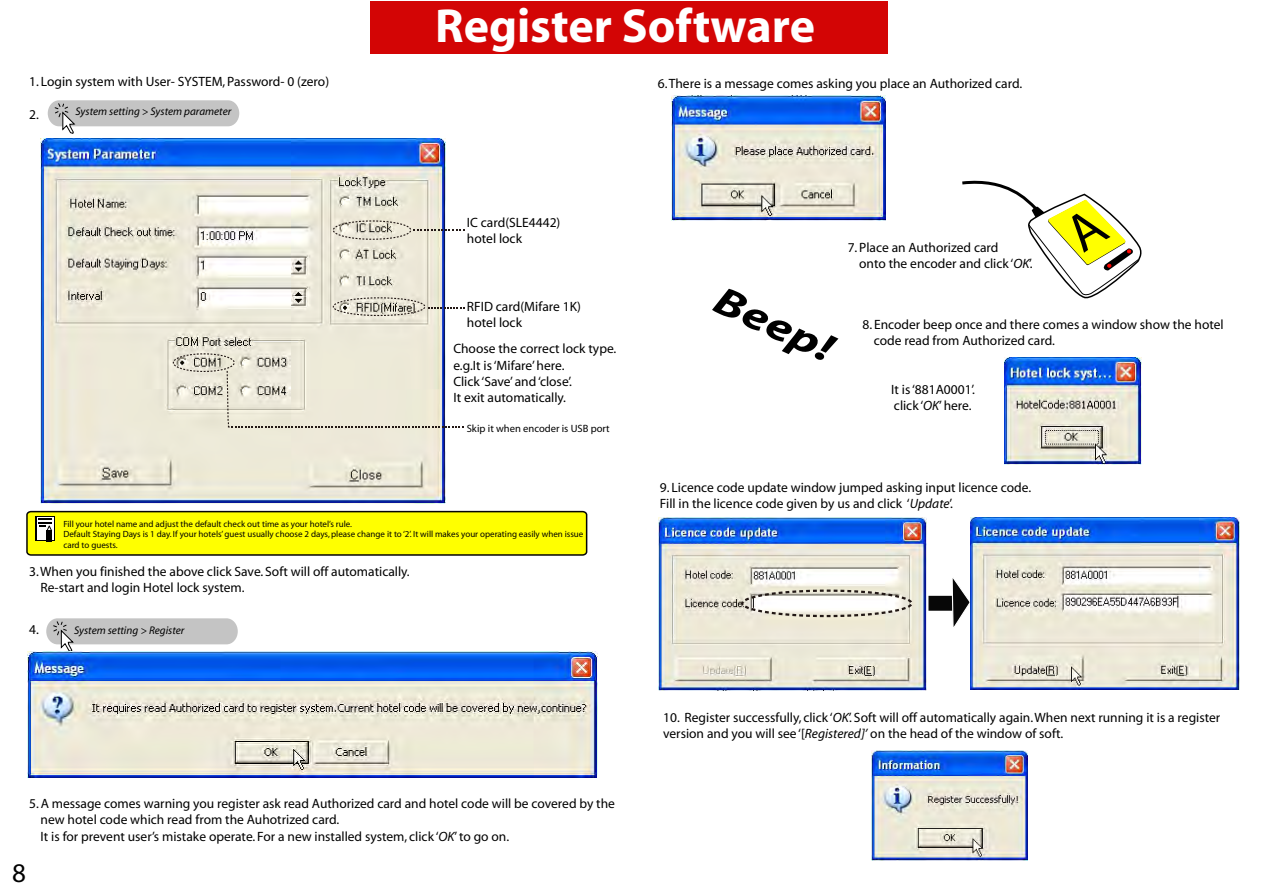
<style>
.page{position:relative;width:1263px;height:893px;background:#fff}
.page>*{position:absolute;margin:0;border:0;box-sizing:border-box;transform-origin:0 0}
.t1{font:700 48px "Myriad";color:#fff}
.t2{font:italic 700 40.05px "Myriad";color:#000;scale:1.31 1}
.t3{font:27px "Myriad";color:#000}
.t4{font:13.5px/16.2px "Myriad";color:#000}
.t5{font:italic 11.1px "Myriad";color:#000}
.t6{font:10.65px "Myriad";color:#000}
.t7{font:9px/10.8px "Myriad";color:#000}
.s1{font-style:italic}
</style>
<div class="page">
<img style="left:41px;top:139px;width:405px;height:365px">
<img style="left:658px;top:518px;width:269px;height:172px">
<svg style="left:928px;top:578px;width:42px;height:49px"></svg>
<div style="left:370px;top:1px;width:517px;height:52px;background:#d30505"></div>
<svg style="left:333px;top:297px;width:132px;height:19px;background:#cac8bf"></svg>
<svg style="left:173px;top:353px;width:290px;height:75px;background:#e1ded1"></svg>
<svg style="left:333px;top:220px;width:132px;height:20px;background:#d6d3c9"></svg>
<svg style="left:962px;top:180px;width:180px;height:119px"></svg>
<svg style="left:741px;top:589px;width:171px;height:28px"></svg>
<svg style="left:48px;top:100px;width:191px;height:34px"></svg>
<svg style="left:46px;top:618px;width:192px;height:34px"></svg>
<img style="left:27px;top:652px;width:571px;height:125px">
<img style="left:671px;top:95px;width:214px;height:125px">
<img style="left:1004px;top:357px;width:137px;height:108px">
<img style="left:970px;top:518px;width:269px;height:171px">
<img style="left:871px;top:751px;width:156px;height:110px">
<svg style="left:26px;top:510px;width:562px;height:46px;background:#eaea09"></svg>
<p class="t4" style="left:29px;top:74px;width:301px">1. Login system with User- SYSTEM, Password- 0 (zero)</p>
<p class="t4" style="left:29px;top:107px;width:11px">2.</p>
<p class="t5" style="left:76px;top:106px;width:157px">System setting &gt; System parameter</p>
<h1 class="t1" style="left:435px;top:2px;width:381px">Register Software</h1>
<p class="t4" style="left:658px;top:76px;width:366px">6. There is a message comes asking you place an Authorized card.</p>
<p class="t4" style="left:467px;top:215px;width:95px">IC card(SLE4442) hotel lock</p>
<p class="t4" style="left:467px;top:299px;width:115px">RFID card(Mifare 1K) hotel lock</p>
<p class="t4" style="left:453px;top:341px;width:165px">Choose the correct lock type. e.g.It is ‘Mifare’ here.<br>Click ‘Save’ and ‘close’.<br>It exit automatically.</p>
<p class="t6" style="left:467px;top:423px;width:144px">Skip it when encoder is USB port</p>
<h2 class="t2" style="left:725px;top:278px;width:98px;rotate:25deg">Beep!</h2>
<p class="t4" style="left:859px;top:240px;width:175px;text-indent:-11px">7. Place an Authorized card<br>onto the encoder and click ‘<span class="s1">OK</span>’.</p>
<p class="t4" style="left:874px;top:317px;width:351px;text-indent:-11px">8. Encoder beep once and there comes a window show the hotel code read from Authorized card.</p>
<p class="t4" style="left:891px;top:382px;width:85px">It is ‘881A0001’. click ‘<span class="s1">OK</span>’ here.</p>
<p class="t4" style="left:660px;top:480px;width:373px">9. Licence code update window jumped asking input licence code.<br>Fill in the licence code given by us and click ‘<span class="s1">Update</span>’.</p>
<p class="t7" style="left:63px;top:518px;width:521px">Fill your hotel name and adjust the default check out time as your hotel’s rule.<br>Default Staying Days is 1 day. If your hotels’ guest usually choose 2 days, please change it to ‘2’. It will makes your operating easily when issue card to guests.</p>
<p class="t4" style="left:41px;top:564px;width:371px;text-indent:-11px">3. When you finished the above click Save. Soft will off automatically.<br>Re-start and login Hotel lock system.</p>
<p class="t4" style="left:29px;top:622px;width:11px">4.</p>
<p class="t5" style="left:74px;top:624px;width:112px">System setting &gt; Register</p>
<p class="t4" style="left:41px;top:796px;width:576px;text-indent:-11px">5. A message comes warning you register ask read Authorized card and hotel code will be covered by the new hotel code which read from the Auhotrized card.<br>It is for prevent user’s mistake operate. For a new installed system, click ‘<span class="s1">OK</span>’ to go on.</p>
<h3 class="t3" style="left:12px;top:859px;width:15px">8</h3>
<p class="t4" style="left:663px;top:710px;width:559px">10. Register successfully, click ‘<span class="s1">OK</span>’. Soft will off automatically again. When next running it is a register version and you will see ‘[<span class="s1">Registered]’</span> on the head of the window of soft.</p>
</div>
